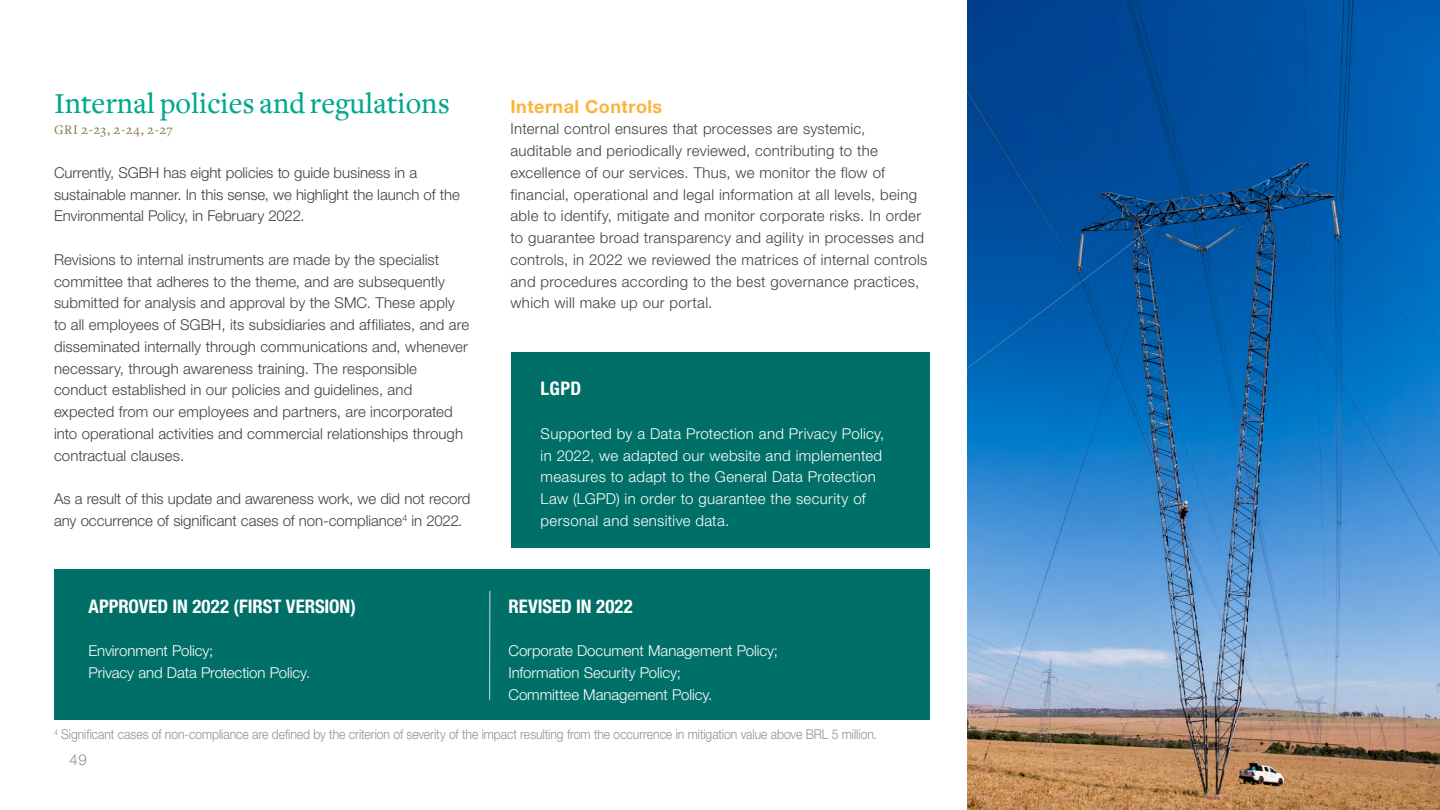
<style>
.page{position:relative;width:1440px;height:810px;background:#fff}
.page>*{position:absolute;margin:0;border:0;box-sizing:border-box;transform-origin:0 0}
.t1{font:500 30px "Freight Text";color:#00a88e}
.t2{font:700 condensed 18.75px "Helvetica Neue LT Std";letter-spacing:-.005em;color:#fff}
.t3{font:700 18px "Helvetica Neue LT Std";letter-spacing:.03em;color:#fbb33c}
.t4{font:300 15px/21.8px "Helvetica Neue LT Std";letter-spacing:.005em;color:#404040}
.t5{font:300 15px/21.8px "Helvetica Neue LT Std";letter-spacing:.005em;color:#fff}
.t6{font:300 15px "Helvetica Neue LT Std";color:#8d9091}
.t7{font:300 13.5px "Helvetica Neue LT Std";letter-spacing:-.005em;color:#8d9091;scale:.9 1}
.t8{font:13.5px "Freight Text";letter-spacing:.05em;color:#85754e}
</style>
<div class="page">
<div style="left:54px;top:569px;width:875px;height:151px;background:#006f68"></div>
<div style="left:511px;top:352px;width:418px;height:196px;background:#006f68"></div>
<img style="left:967px;top:0;width:473px;height:810px">
<svg style="left:489px;top:591px;width:1px;height:109px"></svg>
<h1 class="t1" style="left:54px;top:87px;width:397px">Internal policies and regulations</h1>
<p class="t8" style="left:54px;top:122px;width:120px">GRI 2-23, 2-24, 2-27</p>
<p class="t4" style="left:54px;top:161px;width:407px">Currently, SGBH has eight policies to guide business in a sustainable manner. In this sense, we highlight the launch of the<br>Environmental Policy, in February 2022.</p>
<p class="t4" style="left:54px;top:248px;width:417px">Revisions to internal instruments are made by the specialist committee that adheres to the theme, and are subsequently submitted for analysis and approval by the SMC. These apply to all employees of SGBH, its subsidiaries and affiliates, and are disseminated internally through communications and, whenever necessary, through awareness training. The responsible conduct established in our policies and guidelines, and expected from our employees and partners, are incorporated into operational activities and commercial relationships through contractual clauses.</p>
<p class="t4" style="left:54px;top:487px;width:418px">As a result of this update and awareness work, we did not record any occurrence of significant cases of non-compliance<sup>4</sup> in 2022.</p>
<p class="t2" style="left:88px;top:595px;width:269px">APPROVED IN 2022 (FIRST VERSION)</p>
<p class="t5" style="left:88px;top:640px;width:223px">Environment Policy;<br>Privacy and Data Protection Policy.</p>
<p class="t3" style="left:510px;top:95px;width:153px">Internal Controls</p>
<p class="t4" style="left:510px;top:118px;width:418px">Internal control ensures that processes are systemic, auditable and periodically reviewed, contributing to the excellence of our services. Thus, we monitor the flow of financial, operational and legal information at all levels, being able to identify, mitigate and monitor corporate risks. In order to guarantee broad transparency and agility in processes and controls, in 2022 we reviewed the matrices of internal controls and procedures according to the best governance practices, which will make up our portal.</p>
<p class="t2" style="left:541px;top:377px;width:42px">LGPD</p>
<p class="t5" style="left:541px;top:422px;width:345px">Supported by a Data Protection and Privacy Policy, in 2022, we adapted our website and implemented measures to adapt to the General Data Protection Law (LGPD) in order to guarantee the security of personal and sensitive data.</p>
<p class="t2" style="left:508px;top:595px;width:126px">REVISED IN 2022</p>
<p class="t5" style="left:508px;top:640px;width:271px">Corporate Document Management Policy;<br>Information Security Policy;<br>Committee Management Policy.</p>
<p class="t7" style="left:54px;top:726px;width:916px"><sup>4</sup> Significant cases of non-compliance are defined by the criterion of severity of the impact resulting from the occurrence in mitigation value above BRL 5 million.</p>
<p class="t6" style="left:70px;top:751px;width:19px">49</p>
</div>
